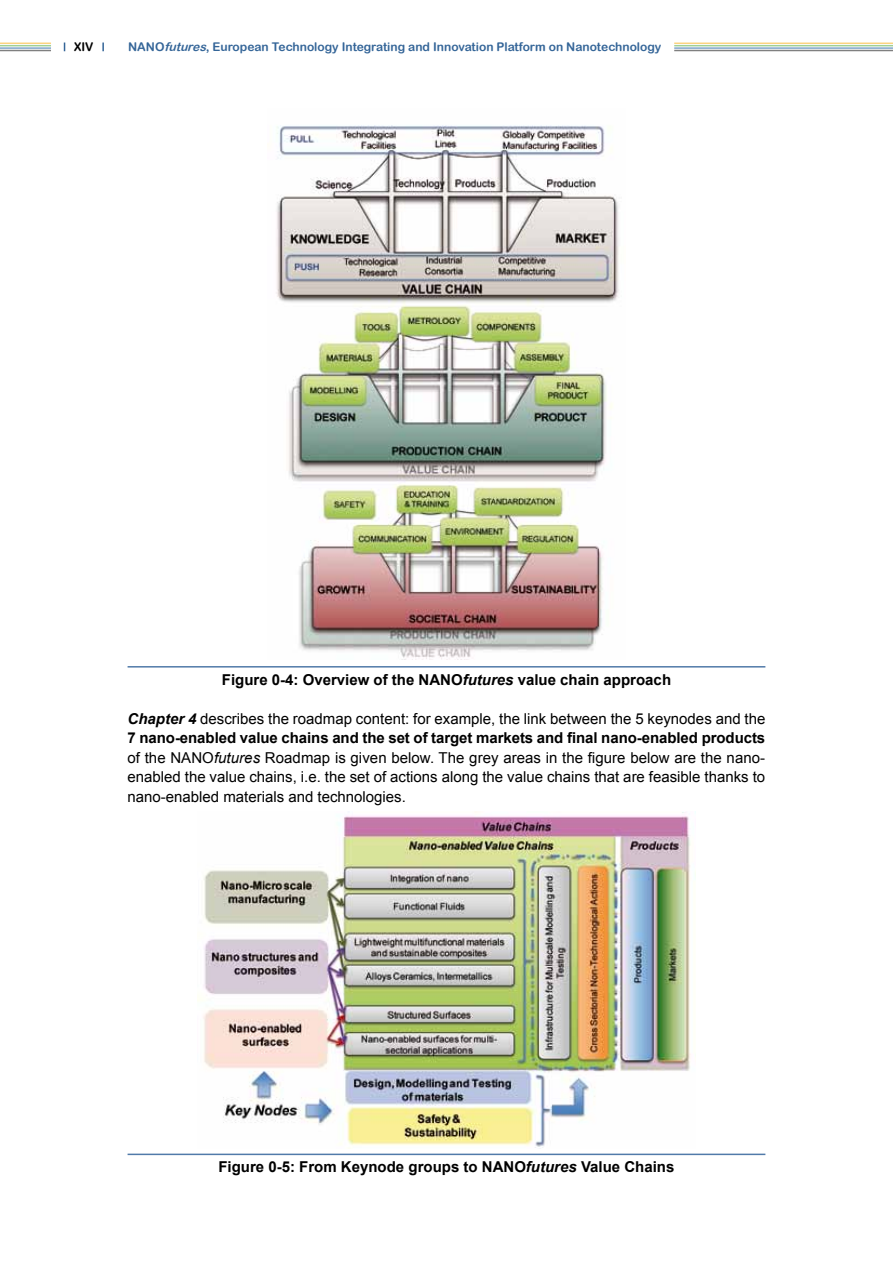
<style>
.page{position:relative;width:893px;height:1263px;background:#fff}
.page>*{position:absolute;margin:0;border:0;box-sizing:border-box;transform-origin:0 0}
.t1{font:15px/19.5px "Arial";color:#000;text-align:justify}
.t2{font:700 15px "Arial";color:#000}
.t3{font:12px "Arial Rounded MT Bold";color:#346598}
.t4{font:12px "Arial Rounded MT Bold";color:#000}
.s1{font-style:italic}
.s2{font-weight:700;font-style:italic}
.s3{font-weight:700}
</style>
<div class="page">
<svg style="left:102px;top:43px;width:2px;height:8px"></svg>
<hr style="left:0;top:45px;width:51px;height:1px;background:#44a12b">
<hr style="left:0;top:43px;width:51px;height:1px;background:#f7a800">
<hr style="left:0;top:47px;width:51px;height:2px;background:#004c98">
<hr style="left:0;top:50px;width:51px;height:1px;background:#000">
<hr style="left:674px;top:45px;width:219px;height:1px;background:#44a12b">
<hr style="left:674px;top:43px;width:219px;height:1px;background:#f7a800">
<hr style="left:674px;top:47px;width:219px;height:2px;background:#004c98">
<hr style="left:674px;top:50px;width:219px;height:1px;background:#000">
<hr style="left:128px;top:666px;width:637px;height:1px;background:#517aa9">
<hr style="left:128px;top:1153px;width:637px;height:2px;background:#517aa9">
<img style="left:276px;top:125px;width:343px;height:535px">
<img style="left:198px;top:812px;width:493px;height:336px">
<p class="t4" style="left:74px;top:40px;width:21px">XIV</p>
<p class="t3" style="left:128px;top:40px;width:535px">NANO<span class="s1">futures</span>, European Technology Integrating and Innovation Platform on Nanotechnology</p>
<p class="t2" style="left:222px;top:669px;width:451px">Figure 0-4: Overview of the NANO<span class="s1">futures</span> value chain approach</p>
<p class="t1" style="left:127px;top:709px;width:639px"><span class="s2">Chapter 4</span> describes the roadmap content: for example, the link between the 5 keynodes and the <span class="s3">7 nano-enabled value chains and the set of target markets and final nano-enabled products </span>of the NANO<span class="s1">futures</span> Roadmap is given below. The grey areas in the figure below are the nano&shy;enabled the value chains, i.e. the set of actions along the value chains that are feasible thanks to nano-enabled materials and technologies.</p>
<p class="t2" style="left:218px;top:1157px;width:457px">Figure 0-5: From Keynode groups to NANO<span class="s1">futures</span> Value Chains</p>
</div>
